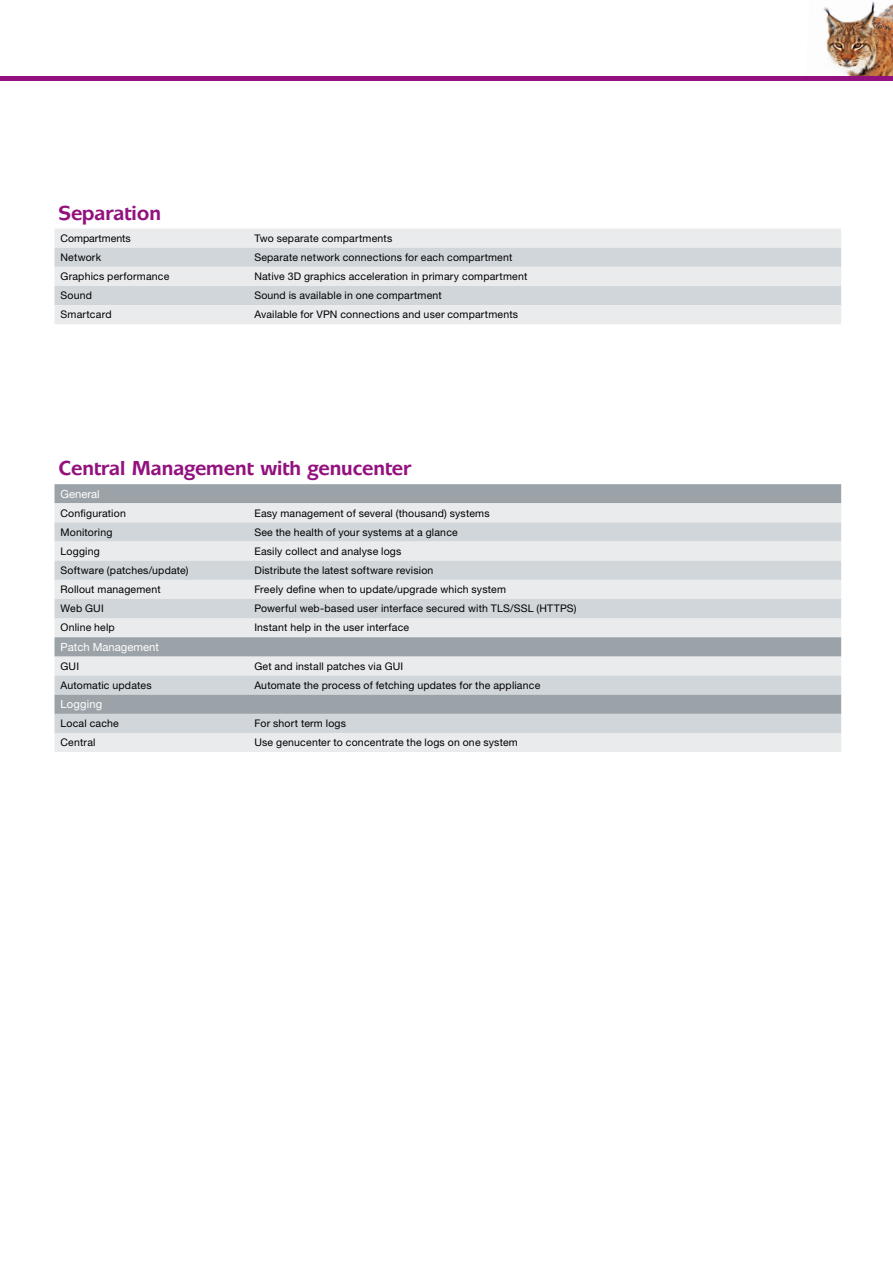
<style>
.page{position:relative;width:893px;height:1263px;background:#fff}
.page>*{position:absolute;margin:0;border:0;box-sizing:border-box;transform-origin:0 0}
.t1{font:700 21px "Mixage ITC Std";color:#93117e}
.t2{font:11.25px "Helvetica Neue";color:#fff}
.t3{font:10.5px "Helvetica Neue";letter-spacing:.02em;color:#000}
.t4{font:10.5px "Helvetica Neue";color:#000}
</style>
<div class="page">
<img style="left:823px;top:1px;width:70px;height:75px">
<svg style="left:55px;top:229px;width:786px;height:95px;background:#dfe2e5"></svg>
<div style="left:0;top:76px;width:893px;height:5px;background:#93117e"></div>
<svg style="left:55px;top:484px;width:786px;height:58px;background:#c8ccd0"></svg>
<div style="left:55px;top:542px;width:786px;height:210px;background:#e9ebed"></div>
<svg style="left:55px;top:561px;width:786px;height:172px;background:#dadee1"></svg>
<svg style="left:55px;top:637px;width:786px;height:77px;background:#bcc2c6"></svg>
<h1 class="t1" style="left:59px;top:200px;width:104px">Separation</h1>
<p class="t4" style="left:61px;top:232px;width:72px">Compartments</p>
<p class="t3" style="left:254px;top:232px;width:140px">Two separate compartments</p>
<p class="t3" style="left:61px;top:251px;width:42px">Network</p>
<p class="t3" style="left:254px;top:251px;width:260px">Separate network connections for each compartment</p>
<p class="t3" style="left:61px;top:270px;width:110px">Graphics performance</p>
<p class="t3" style="left:254px;top:270px;width:275px">Native 3D graphics acceleration in primary compartment</p>
<p class="t3" style="left:61px;top:289px;width:33px">Sound</p>
<p class="t3" style="left:254px;top:289px;width:189px">Sound is available in one compartment</p>
<p class="t3" style="left:61px;top:308px;width:53px">Smartcard</p>
<p class="t3" style="left:254px;top:308px;width:265px">Available for VPN connections and user compartments</p>
<h1 class="t1" style="left:58px;top:456px;width:354px">Central Management with genucenter</h1>
<p class="t2" style="left:61px;top:487px;width:41px">General</p>
<p class="t3" style="left:61px;top:507px;width:67px">Configuration</p>
<p class="t3" style="left:254px;top:507px;width:237px">Easy management of several (thousand) systems</p>
<p class="t3" style="left:61px;top:526px;width:53px">Monitoring</p>
<p class="t3" style="left:254px;top:526px;width:205px">See the health of your systems at a glance</p>
<p class="t3" style="left:61px;top:545px;width:41px">Logging</p>
<p class="t3" style="left:254px;top:545px;width:149px">Easily collect and analyse logs</p>
<p class="t3" style="left:61px;top:564px;width:130px">Software (patches/update)</p>
<p class="t3" style="left:254px;top:564px;width:181px">Distribute the latest software revision</p>
<p class="t3" style="left:61px;top:583px;width:102px">Rollout management</p>
<p class="t3" style="left:254px;top:583px;width:253px">Freely define when to update/upgrade which system</p>
<p class="t3" style="left:61px;top:602px;width:45px">Web GUI</p>
<p class="t3" style="left:254px;top:602px;width:324px">Powerful web-based user interface secured with TLS/SSL (HTTPS)</p>
<p class="t3" style="left:61px;top:621px;width:56px">Online help</p>
<p class="t3" style="left:254px;top:621px;width:156px">Instant help in the user interface</p>
<p class="t2" style="left:61px;top:640px;width:100px">Patch Management</p>
<p class="t3" style="left:61px;top:660px;width:20px">GUI</p>
<p class="t3" style="left:254px;top:660px;width:150px">Get and install patches via GUI</p>
<p class="t3" style="left:61px;top:679px;width:93px">Automatic updates</p>
<p class="t3" style="left:254px;top:679px;width:287px">Automate the process of fetching updates for the appliance</p>
<p class="t2" style="left:61px;top:697px;width:43px">Logging</p>
<p class="t3" style="left:61px;top:717px;width:60px">Local cache</p>
<p class="t3" style="left:254px;top:717px;width:93px">For short term logs</p>
<p class="t3" style="left:61px;top:736px;width:37px">Central</p>
<p class="t3" style="left:254px;top:736px;width:265px">Use genucenter to concentrate the logs on one system</p>
</div>
